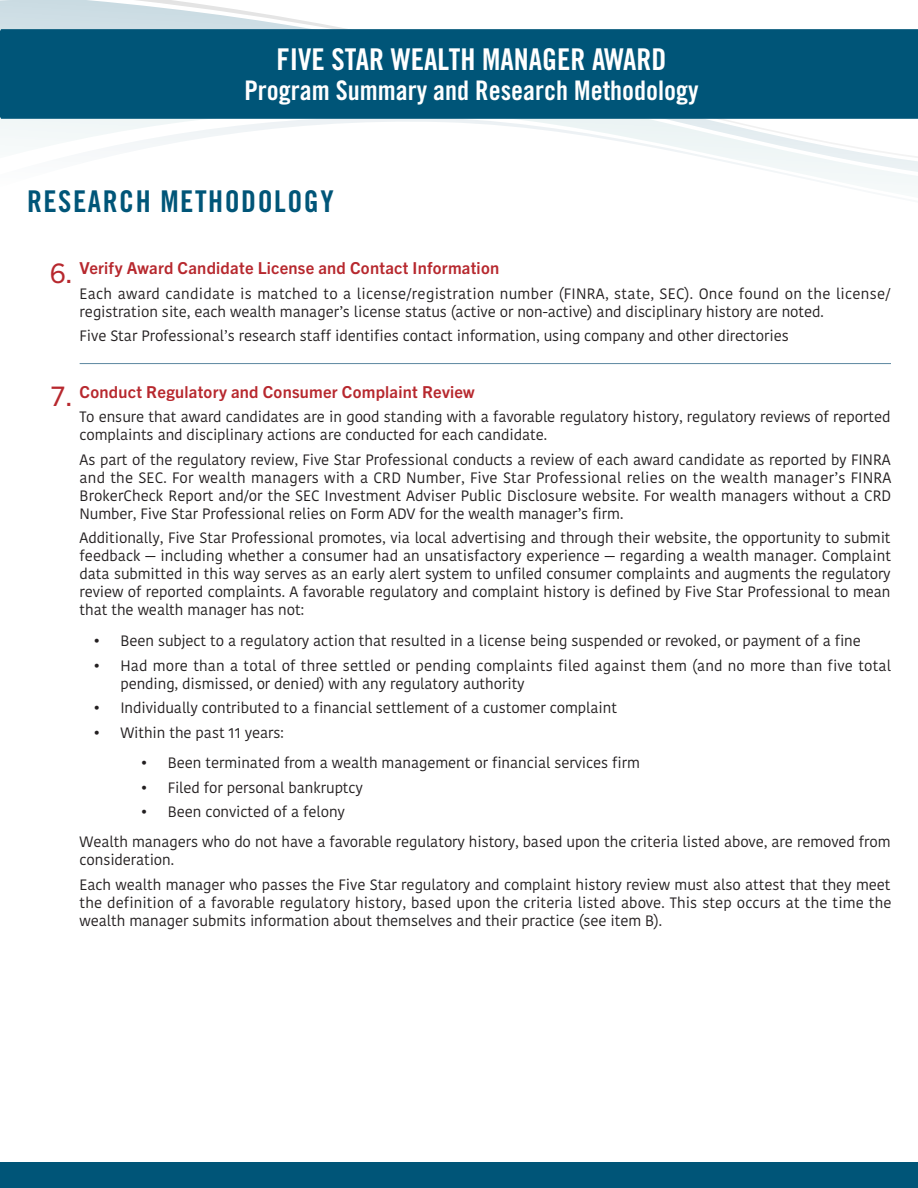
<style>
.page{position:relative;width:918px;height:1188px;background:#fff}
.page>*{position:absolute;margin:0;border:0;box-sizing:border-box;transform-origin:0 0}
.t1{font:30px "Trade Gothic LT Std Bd Cn 20";color:#fff}
.t2{font:30px "Trade Gothic LT Std Bd Cn 20";letter-spacing:.05em;color:#005578}
.t3{font:27px "Trade Gothic LT Std Bd Cn 20";color:#fff}
.t4{font:27px "Trade Gothic Next LT Pro";color:#b7282e}
.Sub_Header{font:700 16.5px "Trade Gothic Next LT Pro";letter-spacing:.015em;color:#b7282e}
.Body{font:15px/18px "Kohinoor Devanagari";letter-spacing:-.005em;color:#231f20}
</style>
<div class="page">
<div style="left:0;top:0;width:133px;height:29px;background:#cddde4"></div>
<svg style="left:133px;top:0;width:213px;height:29px"></svg>
<svg style="left:0;top:119px;width:918px;height:67px"></svg>
<hr style="left:80px;top:363px;width:811px;height:1px;background:#5c87a1">
<div style="left:0;top:1162px;width:918px;height:26px;background:#005578"></div>
<div style="left:0;top:29px;width:918px;height:90px;background:#005578"></div>
<p class="t1" style="left:277px;top:41px;width:391px">FIVE STAR WEALTH MANAGER AWARD</p>
<p class="t3" style="left:244px;top:74px;width:456px">Program Summary and Research Methodology</p>
<p class="t2" style="left:27px;top:183px;width:308px">RESEARCH METHODOLOGY</p>
<p class="t4" style="left:50px;top:254px;width:25px">6.</p>
<p class="Sub_Header" style="left:80px;top:257px;width:421px">Verify Award Candidate License and Contact Information</p>
<p class="Body" style="left:80px;top:285px;width:813px">Each award candidate is matched to a license/registration number (FINRA, state, SEC). Once found on the license/ registration site, each wealth manager’s license status (active or non-active) and disciplinary history are noted.</p>
<p class="Body" style="left:80px;top:327px;width:711px">Five Star Professional’s research staff identifies contact information, using company and other directories</p>
<p class="t4" style="left:50px;top:377px;width:25px">7.</p>
<p class="Sub_Header" style="left:80px;top:380px;width:397px">Conduct Regulatory and Consumer Complaint Review</p>
<p class="Body" style="left:80px;top:408px;width:813px">To ensure that award candidates are in good standing with a favorable regulatory history, regulatory reviews of reported complaints and disciplinary actions are conducted for each candidate.</p>
<p class="Body" style="left:80px;top:451px;width:813px;text-align:justify">As part of the regulatory review, Five Star Professional conducts a review of each award candidate as reported by FINRA and the SEC. For wealth managers with a CRD Number, Five Star Professional relies on the wealth manager’s FINRA BrokerCheck Report and/or the SEC Investment Adviser Public Disclosure website. For wealth managers without a CRD Number, Five Star Professional relies on Form ADV for the wealth manager’s firm.</p>
<p class="Body" style="left:80px;top:529px;width:813px;text-align:justify">Additionally, Five Star Professional promotes, via local advertising and through their website, the opportunity to submit feedback — including whether a consumer had an unsatisfactory experience — regarding a wealth manager. Complaint data submitted in this way serves as an early alert system to unfiled consumer complaints and augments the regulatory review of reported complaints. A favorable regulatory and complaint history is defined by Five Star Professional to mean that the wealth manager has not:</p>
<p class="Body" style="left:93px;top:632px;width:769px">• Been subject to a regulatory action that resulted in a license being suspended or revoked, or payment of a fine</p>
<p class="Body" style="left:120px;top:657px;width:772px;text-indent:-27px">• Had more than a total of three settled or pending complaints filed against them (and no more than five total pending, dismissed, or denied) with any regulatory authority</p>
<p class="Body" style="left:93px;top:699px;width:525px">• Individually contributed to a financial settlement of a customer complaint</p>
<p class="Body" style="left:93px;top:724px;width:192px">• Within the past 11 years:</p>
<p class="Body" style="left:141px;top:754px;width:501px">• Been terminated from a wealth management or financial services firm</p>
<p class="Body" style="left:141px;top:778px;width:224px">• Filed for personal bankruptcy</p>
<p class="Body" style="left:141px;top:803px;width:206px">• Been convicted of a felony</p>
<p class="Body" style="left:80px;top:833px;width:813px">Wealth managers who do not have a favorable regulatory history, based upon the criteria listed above, are removed from consideration.</p>
<p class="Body" style="left:80px;top:876px;width:813px;text-align:justify">Each wealth manager who passes the Five Star regulatory and complaint history review must also attest that they meet the definition of a favorable regulatory history, based upon the criteria listed above. This step occurs at the time the wealth manager submits information about themselves and their practice (see item B).</p>
</div>
